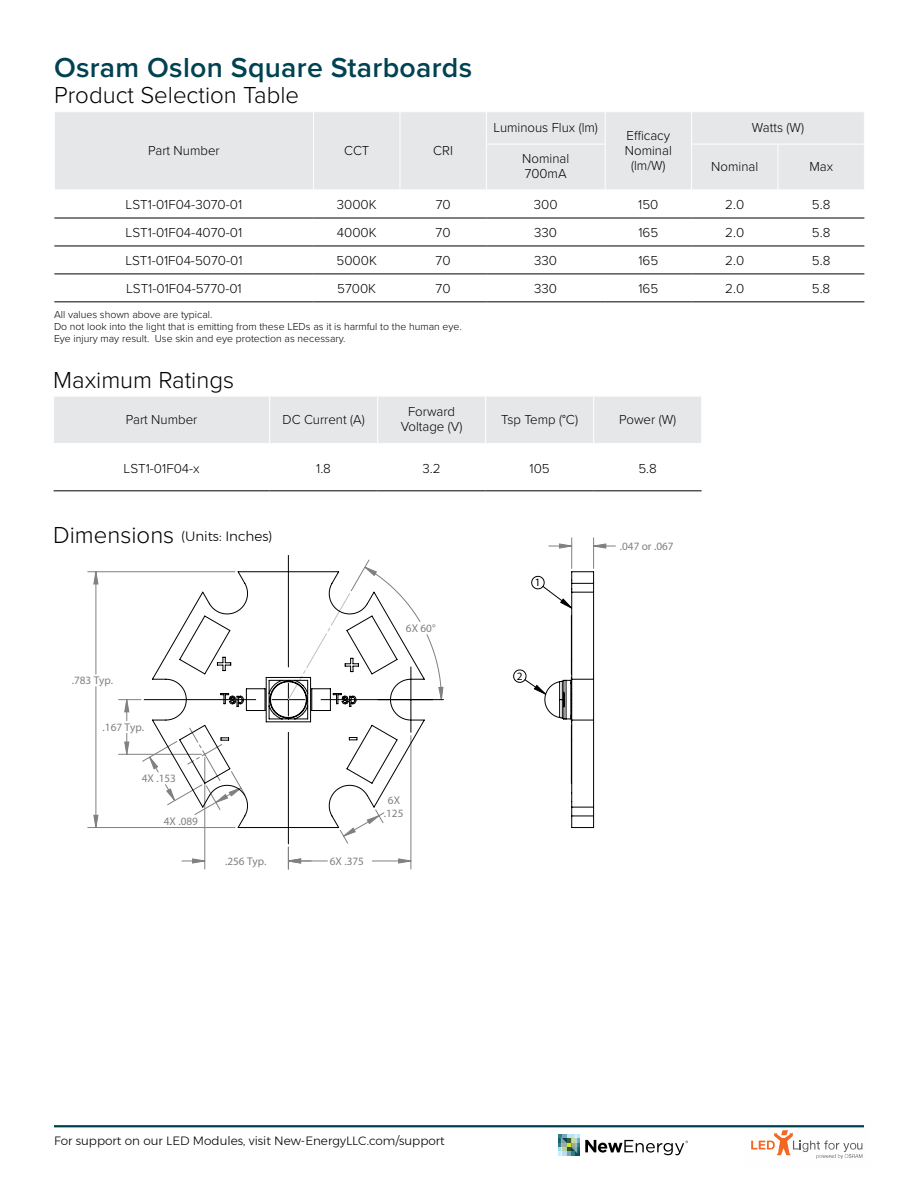
<style>
.page{position:relative;width:918px;height:1188px;background:#fff}
.page>*{position:absolute;margin:0;border:0;box-sizing:border-box;transform-origin:0 0}
.t1{font:600 28.5px "Proxima Nova";letter-spacing:.01em;color:#004251}
.t2{font:300 24px "Proxima Nova";color:#000}
.t3{font:300 13.5px/15px "Proxima Nova";color:#000;text-align:center}
.t4{font:300 13.5px "Montserrat";color:#000}
.t5{font:300 12px "Montserrat";color:#000}
.t6{font:11.25px/12.6px "Arial";color:#808080;text-align:center}
.t7{font:11.25px "Arial";color:#000}
.t8{font:300 10.5px/12px "Proxima Nova";color:#000}
</style>
<div class="page">
<svg style="left:744px;top:1127px;width:120px;height:32px"></svg>
<hr style="left:54px;top:1125px;width:810px;height:2px;background:#004251">
<svg style="left:558px;top:1134px;width:130px;height:22px"></svg>
<svg style="left:54px;top:397px;width:648px;height:94px"></svg>
<hr style="left:269px;top:397px;width:1px;height:46px;background:#fff">
<hr style="left:377px;top:397px;width:1px;height:46px;background:#fff">
<hr style="left:485px;top:397px;width:1px;height:46px;background:#fff">
<hr style="left:593px;top:397px;width:1px;height:46px;background:#fff">
<hr style="left:701px;top:397px;width:1px;height:46px;background:#fcfeff">
<hr style="left:53px;top:443px;width:217px;height:1px;background:#fcfeff">
<hr style="left:270px;top:443px;width:108px;height:1px;background:#fcfeff">
<hr style="left:378px;top:443px;width:108px;height:1px;background:#fcfeff">
<hr style="left:486px;top:443px;width:108px;height:1px;background:#fcfeff">
<hr style="left:594px;top:443px;width:108px;height:1px;background:#fcfeff">
<hr style="left:54px;top:491px;width:216px;height:1px;background:#000">
<hr style="left:270px;top:491px;width:108px;height:1px;background:#000">
<hr style="left:378px;top:491px;width:108px;height:1px;background:#000">
<hr style="left:486px;top:491px;width:108px;height:1px;background:#000">
<hr style="left:594px;top:491px;width:108px;height:1px;background:#000">
<div style="left:55px;top:112px;width:809px;height:77px;background:#e6e7e8"></div>
<svg style="left:54px;top:217px;width:810px;height:85px"></svg>
<hr style="left:54px;top:218px;width:260px;height:1px;background:#000">
<hr style="left:314px;top:218px;width:86px;height:1px;background:#000">
<hr style="left:400px;top:218px;width:86px;height:1px;background:#000">
<hr style="left:486px;top:218px;width:119px;height:1px;background:#000">
<hr style="left:605px;top:218px;width:87px;height:1px;background:#000">
<hr style="left:692px;top:218px;width:86px;height:1px;background:#000">
<hr style="left:778px;top:218px;width:86px;height:1px;background:#000">
<hr style="left:54px;top:246px;width:260px;height:1px;background:#000">
<hr style="left:314px;top:246px;width:86px;height:1px;background:#000">
<hr style="left:400px;top:246px;width:86px;height:1px;background:#000">
<hr style="left:486px;top:246px;width:119px;height:1px;background:#000">
<hr style="left:605px;top:246px;width:87px;height:1px;background:#000">
<hr style="left:692px;top:246px;width:86px;height:1px;background:#000">
<hr style="left:778px;top:246px;width:86px;height:1px;background:#000">
<hr style="left:54px;top:274px;width:260px;height:1px;background:#000">
<hr style="left:314px;top:274px;width:86px;height:1px;background:#000">
<hr style="left:400px;top:274px;width:86px;height:1px;background:#000">
<hr style="left:486px;top:274px;width:119px;height:1px;background:#000">
<hr style="left:605px;top:274px;width:87px;height:1px;background:#000">
<hr style="left:692px;top:274px;width:86px;height:1px;background:#000">
<hr style="left:778px;top:274px;width:86px;height:1px;background:#000">
<hr style="left:54px;top:302px;width:260px;height:1px;background:#000">
<hr style="left:314px;top:302px;width:86px;height:1px;background:#000">
<hr style="left:400px;top:302px;width:86px;height:1px;background:#000">
<hr style="left:486px;top:302px;width:119px;height:1px;background:#000">
<hr style="left:605px;top:302px;width:87px;height:1px;background:#000">
<hr style="left:692px;top:302px;width:86px;height:1px;background:#000">
<hr style="left:778px;top:302px;width:86px;height:1px;background:#000">
<hr style="left:487px;top:144px;width:118px;height:1px;background:#fcfeff">
<hr style="left:692px;top:144px;width:86px;height:1px;background:#fcfeff">
<hr style="left:778px;top:144px;width:87px;height:1px;background:#fcfeff">
<hr style="left:778px;top:144px;width:1px;height:46px;background:#fcfeff">
<hr style="left:313px;top:112px;width:1px;height:32px;background:#fff">
<hr style="left:400px;top:112px;width:1px;height:32px;background:#fff">
<hr style="left:486px;top:112px;width:1px;height:32px;background:#fff">
<hr style="left:605px;top:112px;width:1px;height:32px;background:#fff">
<hr style="left:691px;top:112px;width:1px;height:32px;background:#fff">
<hr style="left:313px;top:144px;width:1px;height:46px;background:#fff">
<hr style="left:400px;top:144px;width:1px;height:46px;background:#fff">
<hr style="left:486px;top:144px;width:1px;height:46px;background:#fff">
<hr style="left:605px;top:144px;width:1px;height:46px;background:#fff">
<hr style="left:691px;top:144px;width:1px;height:46px;background:#fff">
<svg style="left:94px;top:544px;width:512px;height:319px"></svg>
<svg style="left:152px;top:571px;width:273px;height:257px"></svg>
<svg style="left:513px;top:571px;width:81px;height:257px"></svg>
<h1 class="t1" style="left:54px;top:46px;width:420px">Osram Oslon Square Starboards</h1>
<h2 class="t2" style="left:54px;top:77px;width:247px">Product Selection Table</h2>
<p class="t3" style="left:148px;top:142px;width:73px">Part Number</p>
<p class="t3" style="left:344px;top:142px;width:27px">CCT</p>
<p class="t3" style="left:433px;top:142px;width:21px">CRI</p>
<p class="t3" style="left:494px;top:119px;width:106px">Luminous Flux (lm)</p>
<p class="t3" style="left:752px;top:119px;width:54px">Watts (W)</p>
<p class="t3" style="left:625px;top:127px;width:48px">Efficacy<br>Nominal (lm/W)</p>
<p class="t3" style="left:522px;top:151px;width:48px;text-align:left">Nominal<br>700mA</p>
<p class="t3" style="left:711px;top:158px;width:48px">Nominal</p>
<p class="t3" style="left:809px;top:158px;width:25px">Max</p>
<p class="t3" style="left:126px;top:197px;width:118px">LST1-01F04-3070-01</p>
<p class="t3" style="left:337px;top:197px;width:41px">3000K</p>
<p class="t3" style="left:436px;top:197px;width:16px">70</p>
<p class="t3" style="left:534px;top:197px;width:25px">300</p>
<p class="t3" style="left:638px;top:197px;width:22px">150</p>
<p class="t3" style="left:725px;top:197px;width:21px">2.0</p>
<p class="t3" style="left:812px;top:197px;width:20px">5.8</p>
<p class="t3" style="left:126px;top:225px;width:118px">LST1-01F04-4070-01</p>
<p class="t3" style="left:337px;top:225px;width:41px">4000K</p>
<p class="t3" style="left:436px;top:225px;width:16px">70</p>
<p class="t3" style="left:534px;top:225px;width:24px">330</p>
<p class="t3" style="left:638px;top:225px;width:21px">165</p>
<p class="t3" style="left:725px;top:225px;width:21px">2.0</p>
<p class="t3" style="left:812px;top:225px;width:20px">5.8</p>
<p class="t3" style="left:125px;top:253px;width:119px">LST1-01F04-5070-01</p>
<p class="t3" style="left:337px;top:253px;width:42px">5000K</p>
<p class="t3" style="left:436px;top:253px;width:16px">70</p>
<p class="t3" style="left:534px;top:253px;width:24px">330</p>
<p class="t3" style="left:638px;top:253px;width:21px">165</p>
<p class="t3" style="left:725px;top:253px;width:21px">2.0</p>
<p class="t3" style="left:812px;top:253px;width:20px">5.8</p>
<p class="t3" style="left:126px;top:280px;width:117px">LST1-01F04-5770-01</p>
<p class="t3" style="left:337px;top:280px;width:40px">5700K</p>
<p class="t3" style="left:436px;top:280px;width:16px">70</p>
<p class="t3" style="left:534px;top:280px;width:24px">330</p>
<p class="t3" style="left:638px;top:280px;width:21px">165</p>
<p class="t3" style="left:725px;top:280px;width:21px">2.0</p>
<p class="t3" style="left:812px;top:280px;width:20px">5.8</p>
<p class="t8" style="left:54px;top:308px;width:409px">All values shown above are typical.<br>Do not look into the light that is emitting from these LEDs as it is harmful to the human eye.<br>Eye injury may result. Use skin and eye protection as necessary.</p>
<h2 class="t2" style="left:53px;top:362px;width:182px">Maximum Ratings</h2>
<p class="t3" style="left:126px;top:411px;width:73px">Part Number</p>
<p class="t3" style="left:283px;top:411px;width:84px">DC Current (A)</p>
<p class="t3" style="left:401px;top:404px;width:63px">Forward<br>Voltage (V)</p>
<p class="t3" style="left:501px;top:411px;width:78px">Tsp Temp (°C)</p>
<p class="t3" style="left:619px;top:411px;width:59px">Power (W)</p>
<p class="t3" style="left:124px;top:460px;width:78px">LST1-01F04-x</p>
<p class="t3" style="left:316px;top:460px;width:16px">1.8</p>
<p class="t3" style="left:423px;top:460px;width:20px">3.2</p>
<p class="t3" style="left:530px;top:460px;width:22px">105</p>
<p class="t3" style="left:638px;top:460px;width:20px">5.8</p>
<h2 class="t2" style="left:53px;top:517px;width:123px">Dimensions</h2>
<p class="t4" style="left:181px;top:526px;width:93px">(Units: Inches)</p>
<p class="t6" style="left:72px;top:674px;width:43px">.783 Typ.</p>
<p class="t6" style="left:103px;top:720px;width:43px">.167 Typ.</p>
<p class="t6" style="left:142px;top:772px;width:36px">4X .153</p>
<p class="t6" style="left:164px;top:814px;width:36px">4X .089</p>
<p class="t6" style="left:225px;top:854px;width:43px">.256 Typ.</p>
<p class="t6" style="left:406px;top:622px;width:31px">6X 60°</p>
<p class="t6" style="left:330px;top:854px;width:36px">6X .375</p>
<p class="t6" style="left:384px;top:794px;width:21px">6X .125</p>
<p class="t7" style="left:535px;top:575px;width:7px">1</p>
<p class="t7" style="left:517px;top:669px;width:7px">2</p>
<p class="t6" style="left:620px;top:540px;width:55px">.047 or .067</p>
<p class="t5" style="left:54px;top:1132px;width:392px">For support on our LED Modules, visit New-EnergyLLC.com/support</p>
</div>
